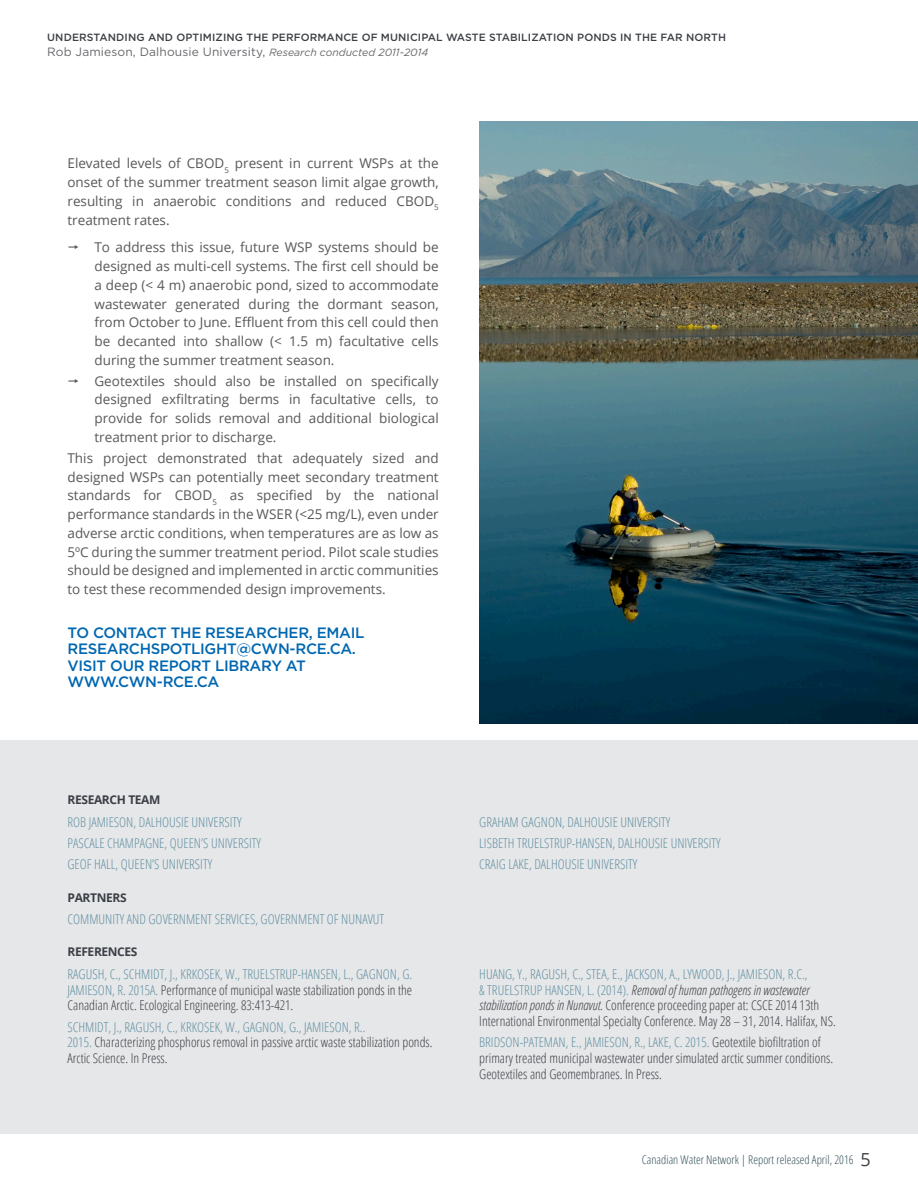
<style>
.page{position:relative;width:918px;height:1188px;background:#fff}
.page>*{position:absolute;margin:0;border:0;box-sizing:border-box;transform-origin:0 0}
.Interior_H3{font:500 15px/16.5px "Gotham";letter-spacing:-.02em;color:#0067b1}
.Interior_Body{font:13.5px/18.8px "Open Sans";color:#58585a;text-align:justify}
.References_Body{font:300 condensed 13.5px/15.8px "Open Sans";color:#3b4046}
.References_Body-2{font:300 condensed 13.5px "Open Sans";color:#6190a3}
.t1{font:12px "Gotham";letter-spacing:.01em;color:#67666b}
.t2{font:300 condensed 12px "Open Sans";color:#345159}
.References_Title{font:700 12px "Open Sans";letter-spacing:-.03em;color:#3b4046}
.t3{font:500 10.5px "Gotham";letter-spacing:.01em;color:#3b4046}
.s1{font-style:italic;font-size:10.5px}
.s2{color:#6190a3}
.s3{font-style:italic}
.s4{font-weight:400;font-stretch:normal;font-size:18px;color:#3b4046}
</style>
<div class="page">
<div style="left:0;top:741px;width:918px;height:393px;background:#e6e7e8"></div>
<img style="left:479px;top:122px;width:439px;height:602px">
<p class="t3" style="left:47px;top:30px;width:680px">UNDERSTANDING AND OPTIMIZING THE PERFORMANCE OF MUNICIPAL WASTE STABILIZATION PONDS IN THE FAR NORTH</p>
<p class="t1" style="left:47px;top:45px;width:383px">Rob Jamieson, Dalhousie University, <span class="s1">Research conducted 2011-2014</span></p>
<p class="Interior_Body" style="left:68px;top:154px;width:373px">Elevated levels of CBOD<sub>5</sub> present in current WSPs at the onset of the summer treatment season limit algae growth, resulting in anaerobic conditions and reduced CBOD<sub>5 </sub>treatment rates.</p>
<p class="Interior_Body" style="left:94px;top:238px;width:346px">To address this issue, future WSP systems should be designed as multi-cell systems. The first cell should be a deep (&lt; 4 m) anaerobic pond, sized to accommodate wastewater generated during the dormant season, from October to June. Effluent from this cell could then be decanted into shallow (&lt; 1.5 m) facultative cells during the summer treatment season.</p>
<p class="Interior_Body" style="left:94px;top:371px;width:346px">Geotextiles should also be installed on specifically designed exfiltrating berms in facultative cells, to provide for solids removal and additional biological treatment prior to discharge.</p>
<p class="Interior_Body" style="left:68px;top:448px;width:373px">This project demonstrated that adequately sized and designed WSPs can potentially meet secondary treatment standards for CBOD<sub>5</sub> as specified by the national performance standards in the WSER (&lt;25 mg/L), even under adverse arctic conditions, when temperatures are as low as 5ºC during the summer treatment period. Pilot scale studies should be designed and implemented in arctic communities to test these recommended design improvements.</p>
<p class="Interior_H3" style="left:68px;top:624px;width:299px">TO CONTACT THE RESEARCHER, EMAIL<br>RESEARCHSPOTLIGHT@CWN-RCE.CA.<br>VISIT OUR REPORT LIBRARY AT<br>WWW.CWN-RCE.CA</p>
<p class="References_Title" style="left:68px;top:792px;width:95px">RESEARCH TEAM</p>
<p class="References_Body-2" style="left:68px;top:813px;width:176px">ROB JAMIESON, DALHOUSIE UNIVERSITY</p>
<p class="References_Body-2" style="left:68px;top:834px;width:195px">PASCALE CHAMPAGNE, QUEEN’S UNIVERSITY</p>
<p class="References_Body-2" style="left:68px;top:855px;width:146px">GEOF HALL, QUEEN’S UNIVERSITY</p>
<p class="References_Title" style="left:68px;top:889px;width:61px">PARTNERS</p>
<p class="References_Body-2" style="left:68px;top:910px;width:318px">COMMUNITY AND GOVERNMENT SERVICES, GOVERNMENT OF NUNAVUT</p>
<p class="References_Title" style="left:68px;top:944px;width:72px">REFERENCES</p>
<p class="References_Body" style="left:68px;top:966px;width:346px;text-align:justify"><span class="s2">RAGUSH, C., SCHMIDT, J., KRKOSEK, W., TRUELSTRUP-HANSEN, L., GAGNON, G.<br>JAMIESON, R. 2015A.</span> Performance of municipal waste stabilization ponds in the Canadian Arctic. Ecological Engineering. 83:413-421.</p>
<p class="References_Body" style="left:68px;top:1018px;width:367px"><span class="s2">SCHMIDT, J., RAGUSH, C., KRKOSEK, W., GAGNON, G., JAMIESON, R..<br>2015.</span> Characterizing phosphorus removal in passive arctic waste stabilization ponds.<br>Arctic Science. In Press.</p>
<p class="References_Body-2" style="left:479px;top:813px;width:193px">GRAHAM GAGNON, DALHOUSIE UNIVERSITY</p>
<p class="References_Body-2" style="left:479px;top:834px;width:243px">LISBETH TRUELSTRUP-HANSEN, DALHOUSIE UNIVERSITY</p>
<p class="References_Body-2" style="left:479px;top:855px;width:160px">CRAIG LAKE, DALHOUSIE UNIVERSITY</p>
<p class="References_Body" style="left:479px;top:966px;width:358px"><span class="s2">HUANG, Y., RAGUSH, C., STEA, E., JACKSON, A., LYWOOD, J., JAMIESON, R.C.,<br>&amp; TRUELSTRUP HANSEN, L. (2014).</span> <span class="s3">Removal of human pathogens in wastewater stabilization ponds in Nunavut</span>. Conference proceeding paper at: CSCE 2014 13th International Environmental Specialty Conference. May 28 – 31, 2014. Halifax, NS.</p>
<p class="References_Body" style="left:479px;top:1034px;width:355px"><span class="s2">BRIDSON-PATEMAN, E., JAMIESON, R., LAKE, C. 2015.</span> Geotextile biofiltration of primary treated municipal wastewater under simulated arctic summer conditions.<br>Geotextiles and Geomembranes. In Press.</p>
<p class="t2" style="left:642px;top:1152px;width:230px">Canadian Water Network | Report released April, 2016 <span class="s4">5</span></p>
</div>
